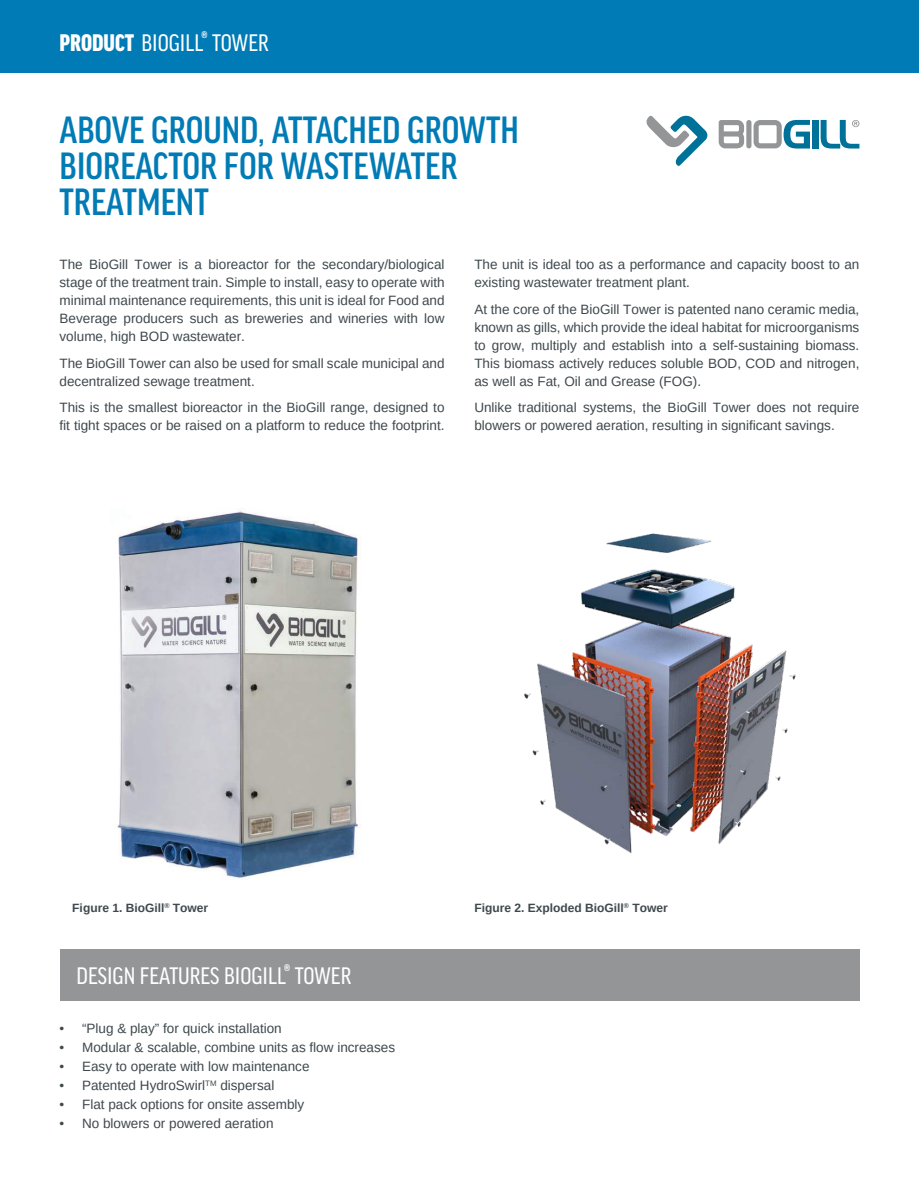
<style>
.page{position:relative;width:919px;height:1187px;background:#fff}
.page>*{position:absolute;margin:0;border:0;box-sizing:border-box;transform-origin:0 0}
.t1{font:500 condensed 40.5px/36px "Good Headline Pro";color:#007bb5}
.t2{font:condensed 25.5px "Good Headline Pro";color:#fff}
.t3{font:13.5px/18px "Arimo";color:#3e484d}
.t4{font:700 12px "Arimo";color:#3e484d}
.s1{font-weight:900}
</style>
<div class="page">
<div style="left:0;top:0;width:918px;height:72px;background:#007bb5"></div>
<svg style="left:646px;top:116px;width:61px;height:50px"></svg>
<svg style="left:718px;top:120px;width:26px;height:28px"></svg>
<div style="left:746px;top:120px;width:5px;height:28px;background:#939597;border-radius:3px"></div>
<svg style="left:753px;top:120px;width:56px;height:28px"></svg>
<div style="left:811px;top:120px;width:7px;height:28px;background:#007299"></div>
<svg style="left:820px;top:120px;width:39px;height:28px"></svg>
<img style="left:117px;top:510px;width:244px;height:370px">
<img style="left:524px;top:533px;width:272px;height:320px">
<div style="left:60px;top:949px;width:799px;height:51px;background:#939597"></div>
<h2 class="t2" style="left:60px;top:31px;width:211px"><span class="s1">PRODUCT</span> BIOGILL® TOWER</h2>
<h1 class="t1" style="left:60px;top:110px;width:461px">ABOVE GROUND, ATTACHED GROWTH<br>BIOREACTOR FOR WASTEWATER<br>TREATMENT</h1>
<p class="t3" style="left:60px;top:257px;width:386px;text-align:justify">The BioGill Tower is a bioreactor for the secondary/biological stage of the treatment train. Simple to install, easy to operate with minimal maintenance requirements, this unit is ideal for Food and Beverage producers such as breweries and wineries with low volume, high BOD wastewater.</p>
<p class="t3" style="left:60px;top:355px;width:386px">The BioGill Tower can also be used for small scale municipal and decentralized sewage treatment.</p>
<p class="t3" style="left:60px;top:400px;width:386px">This is the smallest bioreactor in the BioGill range, designed to昀椀t tight spaces or be raised on a platform to reduce the footprint.</p>
<p class="t3" style="left:474px;top:257px;width:386px">The unit is ideal too as a performance and capacity boost to an existing wastewater treatment plant.</p>
<p class="t3" style="left:474px;top:301px;width:386px;text-align:justify">At the core of the BioGill Tower is patented nano ceramic media, known as gills, which provide the ideal habitat for microorganisms to grow, multiply and establish into a self-sustaining biomass.<br>This biomass actively reduces soluble BOD, COD and nitrogen, as well as Fat, Oil and Grease (FOG).</p>
<p class="t3" style="left:474px;top:400px;width:386px">Unlike traditional systems, the BioGill Tower does not require blowers or powered aeration, resulting in signi昀椀cant savings.</p>
<p class="t4" style="left:72px;top:903px;width:137px">Figure 1. BioGill<sup>®</sup> Tower</p>
<p class="t4" style="left:474px;top:903px;width:195px">Figure 2. Exploded BioGill<sup>®</sup> Tower</p>
<h2 class="t2" style="left:77px;top:963px;width:276px">DESIGN FEATURES BIOGILL® TOWER</h2>
<p class="t3" style="left:60px;top:1020px;width:224px">• “Plug &amp; play” for quick installation</p>
<p class="t3" style="left:60px;top:1038px;width:337px">• Modular &amp; scalable, combine units as 昀氀ow increases</p>
<p class="t3" style="left:60px;top:1058px;width:251px">• Easy to operate with low maintenance</p>
<p class="t3" style="left:60px;top:1077px;width:216px">• Patented HydroSwirl<sup>TM</sup> dispersal</p>
<p class="t3" style="left:60px;top:1096px;width:246px">• Flat pack options for onsite assembly</p>
<p class="t3" style="left:60px;top:1115px;width:215px">• No blowers or powered aeration</p>
</div>
